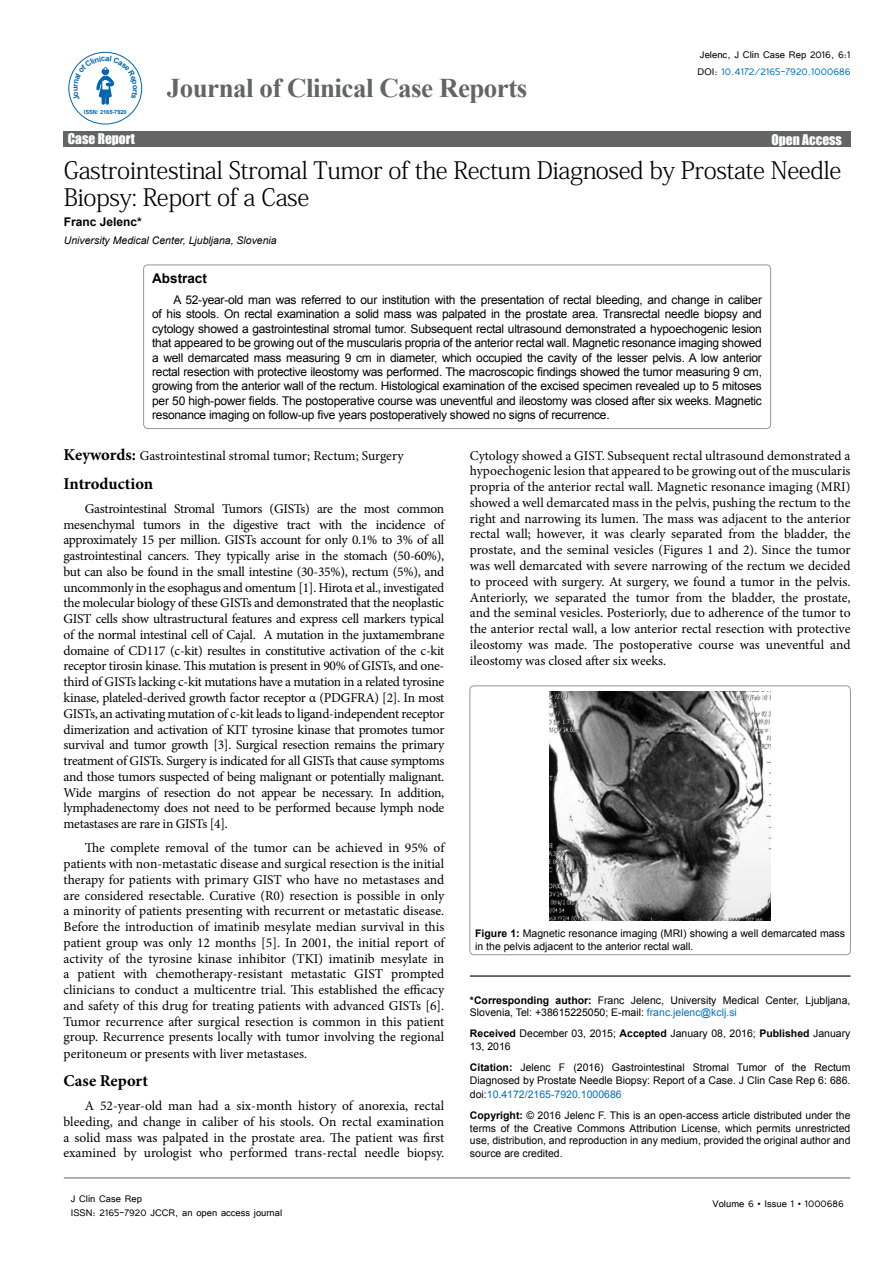
<style>
.page{position:relative;width:893px;height:1263px;background:#fff}
.page>*{position:absolute;margin:0;border:0;box-sizing:border-box;transform-origin:0 0}
.t1{font:700 27px "Times New Roman";letter-spacing:-.02em;color:#636466}
.t2{font:24px/27px "Adobe Fangsong Std";letter-spacing:-.02em;color:#000}
.t3{font:700 16.5px "Minion Pro";color:#000}
.t4{font:13.5px/15.8px "Minion Pro";letter-spacing:-.005em;color:#000;text-align:justify}
.t5{font:13.5px "Impact";color:#fff}
.t6{font:700 13.5px "Arial";color:#000}
.t7{font:12.15px/16.8px "Tunga";color:#000}
.t8{font:12px/14.4px "Arial";letter-spacing:-.02em;color:#000;text-align:justify}
.t9{font:12px/14.4px "Tunga";color:#000}
.t10{font:700 12px "Arial";color:#000}
.t11{font:10.5px/12.6px "Arial";color:#000}
.t12{font:italic 10.5px "Arial";color:#000}
.t13{font:700 5.7px "Arial";letter-spacing:-.02em;color:#0066b3}
.s1{color:#0072bc}
.s2{font-weight:700;font-size:16.5px}
.s3{font-weight:700}
</style>
<div class="page">
<div style="left:63px;top:131px;width:787px;height:16px;background:#636466"></div>
<hr style="left:64px;top:1178px;width:786px;height:1px;background:#636466">
<div style="left:68px;top:52px;width:74px;height:72px;border:1px solid #0066b3;border-radius:50%"></div>
<hr style="left:470px;top:976px;width:380px;height:1px;background:#636466">
<div style="left:144px;top:265px;width:627px;height:164px;border:1px solid #939598;border-radius:4px"></div>
<div style="left:470px;top:686px;width:380px;height:269px;border:1px solid #939598;border-radius:4px"></div>
<img style="left:550px;top:691px;width:220px;height:230px">
<svg style="left:74px;top:56px;width:64px;height:49px"></svg>
<p class="t13" style="left:84px;top:108px;width:44px">ISSN: 2165-7920</p>
<h1 class="t1" style="left:167px;top:70px;width:362px">Journal of Clinical Case Reports</h1>
<p class="t7" style="left:697px;top:46px;width:155px">Jelenc, J Clin Case Rep 2016, 6:1<br>DOI: <span class="s1">10.4172/2165-7920.1000686</span></p>
<p class="t5" style="left:68px;top:128px;width:69px">Case Report</p>
<p class="t5" style="left:771px;top:129px;width:72px">Open Access</p>
<h2 class="t2" style="left:64px;top:156px;width:779px">Gastrointestinal Stromal Tumor of the Rectum Diagnosed by Prostate Needle<br>Biopsy: Report of a Case</h2>
<p class="t10" style="left:64px;top:213px;width:80px">Franc Jelenc*</p>
<p class="t12" style="left:64px;top:233px;width:215px">University Medical Center, Ljubljana, Slovenia</p>
<p class="t6" style="left:152px;top:269px;width:56px">Abstract</p>
<p class="t8" style="left:152px;top:293px;width:611px;text-indent:21px">A 52-year-old man was referred to our institution with the presentation of rectal bleeding, and change in caliber of his stools. On rectal examination a solid mass was palpated in the prostate area. Transrectal needle biopsy and cytology showed a gastrointestinal stromal tumor. Subsequent rectal ultrasound demonstrated a hypoechogenic lesion that appeared to be growing out of the muscularis propria of the anterior rectal wall. Magnetic resonance imaging showed a well demarcated mass measuring 9 cm in diameter, which occupied the cavity of the lesser pelvis. A low anterior rectal resection with protective ileostomy was performed. The macroscopic findings showed the tumor measuring 9 cm, growing from the anterior wall of the rectum. Histological examination of the excised specimen revealed up to 5 mitoses per 50 high-power fields. The postoperative course was uneventful and ileostomy was closed after six weeks. Magnetic resonance imaging on follow-up five years postoperatively showed no signs of recurrence.</p>
<p class="t4" style="left:64px;top:448px;width:342px"><span class="s2">Keywords:</span> Gastrointestinal stromal tumor; Rectum; Surgery</p>
<p class="t3" style="left:64px;top:472px;width:91px">Introduction</p>
<p class="t4" style="left:64px;top:501px;width:382px;text-indent:21px">Gastrointestinal Stromal Tumors (GISTs) are the most common mesenchymal tumors in the digestive tract with the incidence of approximately 15 per million. GISTs account for only 0.1% to 3% of all gastrointestinal cancers. They typically arise in the stomach (50-60%), but can also be found in the small intestine (30-35%), rectum (5%), and uncommonly in the esophagus and omentum [1]. Hirota et al., investigated the molecular biology of these GISTs and demonstrated that the neoplastic GIST cells show ultrastructural features and express cell markers typical of the normal intestinal cell of Cajal. A mutation in the juxtamembrane domaine of CD117 (c-kit) resultes in constitutive activation of the c-kit receptor tirosin kinase. This mutation is present in 90% of GISTs, and one&shy;third of GISTs lacking c-kit mutations have a mutation in a related tyrosine kinase, plateled-derived growth factor receptor α (PDGFRA) [2]. In most GISTs, an activating mutation of c-kit leads to ligand-independent receptor dimerization and activation of KIT tyrosine kinase that promotes tumor survival and tumor growth [3]. Surgical resection remains the primary treatment of GISTs. Surgery is indicated for all GISTs that cause symptoms and those tumors suspected of being malignant or potentially malignant.<br>Wide margins of resection do not appear be necessary. In addition, lymphadenectomy does not need to be performed because lymph node metastases are rare in GISTs [4].</p>
<p class="t4" style="left:64px;top:840px;width:382px;text-indent:21px">The complete removal of the tumor can be achieved in 95% of patients with non-metastatic disease and surgical resection is the initial therapy for patients with primary GIST who have no metastases and are considered resectable. Curative (R0) resection is possible in only a minority of patients presenting with recurrent or metastatic disease.<br>Before the introduction of imatinib mesylate median survival in this patient group was only 12 months [5]. In 2001, the initial report of activity of the tyrosine kinase inhibitor (TKI) imatinib mesylate in a patient with chemotherapy-resistant metastatic GIST prompted clinicians to conduct a multicentre trial. This established the efficacy and safety of this drug for treating patients with advanced GISTs [6].<br>Tumor recurrence after surgical resection is common in this patient group. Recurrence presents locally with tumor involving the regional peritoneum or presents with liver metastases.</p>
<p class="t3" style="left:64px;top:1069px;width:86px">Case Report</p>
<p class="t4" style="left:64px;top:1098px;width:382px;text-indent:21px">A 52-year-old man had a six-month history of anorexia, rectal bleeding, and change in caliber of his stools. On rectal examination a solid mass was palpated in the prostate area. The patient was first examined by urologist who performed trans-rectal needle biopsy.</p>
<p class="t4" style="left:470px;top:448px;width:382px">Cytology showed a GIST. Subsequent rectal ultrasound demonstrated a hypoechogenic lesion that appeared to be growing out of the muscularis propria of the anterior rectal wall. Magnetic resonance imaging (MRI) showed a well demarcated mass in the pelvis, pushing the rectum to the right and narrowing its lumen. The mass was adjacent to the anterior rectal wall; however, it was clearly separated from the bladder, the prostate, and the seminal vesicles (Figures 1 and 2). Since the tumor was well demarcated with severe narrowing of the rectum we decided to proceed with surgery. At surgery, we found a tumor in the pelvis.<br>Anteriorly, we separated the tumor from the bladder, the prostate, and the seminal vesicles. Posteriorly, due to adherence of the tumor to the anterior rectal wall, a low anterior rectal resection with protective ileostomy was made. The postoperative course was uneventful and ileostomy was closed after six weeks.</p>
<p class="t11" style="left:475px;top:927px;width:371px"><span class="s3">Figure 1:</span> Magnetic resonance imaging (MRI) showing a well demarcated mass in the pelvis adjacent to the anterior rectal wall.</p>
<p class="t11" style="left:470px;top:994px;width:382px"><span class="s3">*Corresponding author:</span> Franc Jelenc, University Medical Center, Ljubljana,<br>Slovenia, Tel: +38615225050; E-mail: <span class="s1">franc.jelenc@kclj.si</span></p>
<p class="t11" style="left:470px;top:1027px;width:382px"><span class="s3">Received</span> December 03, 2015; <span class="s3">Accepted</span> January 08, 2016; <span class="s3">Published</span> January<br>13, 2016</p>
<p class="t11" style="left:470px;top:1061px;width:382px"><span class="s3">Citation:</span> Jelenc F (2016) Gastrointestinal Stromal Tumor of the Rectum<br>Diagnosed by Prostate Needle Biopsy: Report of a Case. J Clin Case Rep 6: 686.</p>
<p class="t11" style="left:470px;top:1084px;width:382px;line-height:21.1px">doi:<span class="s1">10.4172/2165-7920.1000686<br></span><span class="s3">Copyright:</span> © 2016 Jelenc F. This is an open-access article distributed under the</p>
<p class="t11" style="left:470px;top:1122px;width:382px;text-align:justify">terms of the Creative Commons Attribution License, which permits unrestricted use, distribution, and reproduction in any medium, provided the original author and source are credited.</p>
<p class="t9" style="left:71px;top:1190px;width:213px">J Clin Case Rep<br>ISSN: 2165-7920 JCCR, an open access journal</p>
<p class="t9" style="left:712px;top:1196px;width:133px">Volume 6 • Issue 1 • 1000686</p>
</div>
